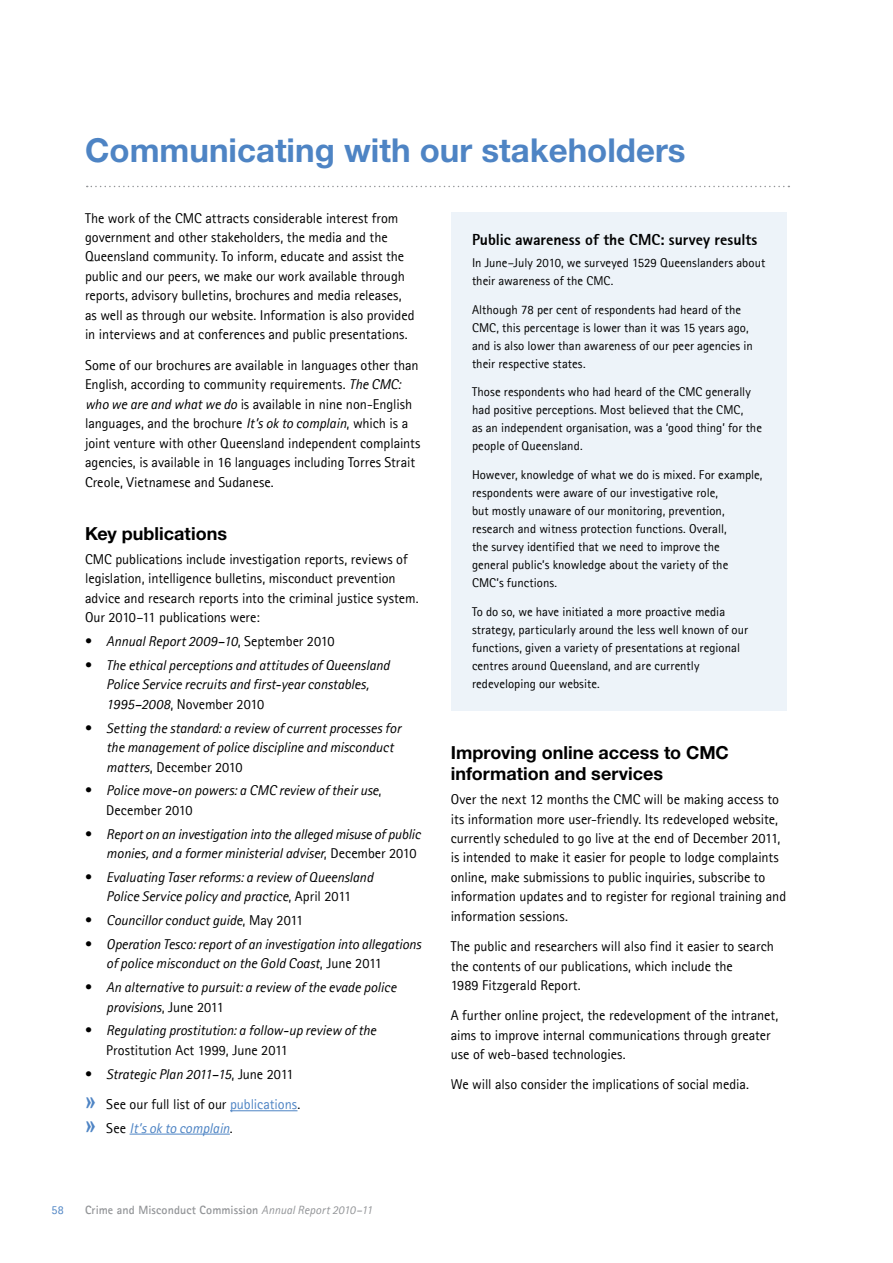
<style>
.page{position:relative;width:893px;height:1263px;background:#fff}
.page>*{position:absolute;margin:0;border:0;box-sizing:border-box;transform-origin:0 0}
.t1{font:700 33px "Helvetica Neue";color:#4e84c4}
.t2{font:700 18px/21.6px "Helvetica Neue";color:#000}
.t3{font:800 15.75px "Agfa Rotis Sans Serif";letter-spacing:-.005em;color:#000}
.t4{font:14.25px/19.5px "Agfa Rotis Sans Serif";letter-spacing:-.005em;color:#000}
.t5{font:italic 14.25px/19.5px "Agfa Rotis Sans Serif";letter-spacing:-.005em;color:#000}
.t6{font:italic 14.25px "Agfa Rotis Sans Serif";letter-spacing:-.005em;color:#4e84c4}
.t7{font:12.75px/18px "Agfa Rotis Sans Serif";color:#000}
.t8{font:700 12px "Agfa Rotis Sans Serif";letter-spacing:.01em;color:#939598}
.t9{font:12px "Agfa Rotis Sans Serif";color:#4e84c4}
.s1{font-style:italic}
.s2{font-style:normal}
.s3{font-family:"Agfa Rotis Semi Serif";font-size:30px;color:#4e84c4}
.s4{color:#4e84c4}
.s5{font-family:"Agfa Rotis Semi Serif";font-style:normal;font-size:30px}
.s6{font-style:normal;color:#000}
.s7{font-weight:400;font-style:italic}
</style>
<div class="page">
<svg style="left:87px;top:186px;width:702px;height:1px"></svg>
<hr style="left:230px;top:1110px;width:67px;height:1px;background:#4e84c4">
<hr style="left:130px;top:1134px;width:100px;height:1px;background:#4e84c4">
<div style="left:451px;top:213px;width:336px;height:498px;background:#edf3f9"></div>
<h1 class="t1" style="left:85px;top:130px;width:602px">Communicating with our stakeholders</h1>
<p class="t4" style="left:85px;top:208px;width:331px">The work of the CMC attracts considerable interest from government and other stakeholders, the media and the Queensland community. To inform, educate and assist the public and our peers, we make our work available through reports, advisory bulletins, brochures and media releases, as well as through our website. Information is also provided in interviews and at conferences and public presentations.</p>
<p class="t4" style="left:85px;top:355px;width:337px">Some of our brochures are available in languages other than English, according to community requirements. <span class="s1">The CMC: who we are and what we do</span> is available in nine non-English languages, and the brochure <span class="s1">It’s ok to complain</span>, which is a joint venture with other Queensland independent complaints agencies, is available in 16 languages including Torres Strait Creole, Vietnamese and Sudanese.</p>
<p class="t2" style="left:85px;top:522px;width:144px">Key publications</p>
<p class="t4" style="left:85px;top:549px;width:335px">CMC publications include investigation reports, reviews of legislation, intelligence bulletins, misconduct prevention advice and research reports into the criminal justice system.<br>Our 2010–11 publications were:</p>
<p class="t5" style="left:85px;top:632px;width:251px"><span class="s2">•</span> Annual Report 2009–10<span class="s2">, September 2010</span></p>
<p class="t5" style="left:106px;top:655px;width:285px;text-indent:-21px"><span class="s2">•</span> The ethical perceptions and attitudes of Queensland<br>Police Service recruits and first-year constables,<br>1995–2008<span class="s2">, November 2010</span></p>
<p class="t5" style="left:106px;top:718px;width:296px;text-indent:-21px"><span class="s2">•</span> Setting the standard: a review of current processes for the management of police discipline and misconduct matters<span class="s2">, December 2010</span></p>
<p class="t5" style="left:106px;top:781px;width:277px;text-indent:-21px"><span class="s2">•</span> Police move-on powers: a CMC review of their use<span class="s2">,<br>December 2010</span></p>
<p class="t5" style="left:85px;top:824px;width:337px;text-align:right"><span class="s2">•</span> Report on an investigation into the alleged misuse of public monies, and a former ministerial adviser<span class="s2">, December 2010</span></p>
<p class="t5" style="left:85px;top:867px;width:290px;text-align:center"><span class="s2">•</span> Evaluating Taser reforms: a review of Queensland<br>Police Service policy and practice<span class="s2">, April 2011</span></p>
<p class="t5" style="left:85px;top:911px;width:220px"><span class="s2">•</span> Councillor conduct guide<span class="s2">, May 2011</span></p>
<p class="t5" style="left:106px;top:934px;width:316px;text-indent:-21px"><span class="s2">•</span> Operation Tesco: report of an investigation into allegations of police misconduct on the Gold Coast<span class="s2">, June 2011</span></p>
<p class="t5" style="left:106px;top:978px;width:292px;text-indent:-21px"><span class="s2">•</span> An alternative to pursuit: a review of the evade police provisions<span class="s2">, June 2011</span></p>
<p class="t5" style="left:106px;top:1021px;width:271px;text-indent:-21px"><span class="s2">•</span> Regulating prostitution: a follow-up review of the<br><span class="s2">Prostitution Act 1999, June 2011</span></p>
<p class="t4" style="left:85px;top:1058px;width:217px;line-height:30.2px">• <span class="s1">Strategic Plan 2011–15</span>, June 2011 <span class="s3">»</span> See our full list of our <span class="s4">publications</span>.</p>
<p class="t6" style="left:85px;top:1119px;width:149px"><span class="s5">»</span> <span class="s6">See</span> It’s ok to complain<span class="s6">.</span></p>
<p class="t9" style="left:51px;top:1203px;width:14px">58</p>
<p class="t8" style="left:85px;top:1202px;width:289px">Crime and Misconduct Commission <span class="s7">Annual Report 2010–11</span></p>
<p class="t3" style="left:472px;top:230px;width:287px">Public awareness of the CMC: survey results</p>
<p class="t7" style="left:472px;top:254px;width:295px">In June–July 2010, we surveyed 1529 Queenslanders about their awareness of the CMC.</p>
<p class="t7" style="left:472px;top:300px;width:282px">Although 78 per cent of respondents had heard of the CMC, this percentage is lower than it was 15 years ago, and is also lower than awareness of our peer agencies in their respective states.</p>
<p class="t7" style="left:472px;top:383px;width:291px">Those respondents who had heard of the CMC generally had positive perceptions. Most believed that the CMC,<br>as an independent organisation, was a ‘good thing’ for the people of Queensland.</p>
<p class="t7" style="left:472px;top:466px;width:292px">However, knowledge of what we do is mixed. For example, respondents were aware of our investigative role,<br>but mostly unaware of our monitoring, prevention, research and witness protection functions. Overall,<br>the survey identified that we need to improve the<br>general public’s knowledge about the variety of the CMC’s functions.</p>
<p class="t7" style="left:472px;top:602px;width:277px">To do so, we have initiated a more proactive media strategy, particularly around the less well known of our functions, given a variety of presentations at regional centres around Queensland, and are currently redeveloping our website.</p>
<p class="t2" style="left:451px;top:741px;width:280px">Improving online access to CMC information and services</p>
<p class="t4" style="left:451px;top:789px;width:337px">Over the next 12 months the CMC will be making access to its information more user-friendly. Its redeveloped website, currently scheduled to go live at the end of December 2011, is intended to make it easier for people to lodge complaints online, make submissions to public inquiries, subscribe to information updates and to register for regional training and information sessions.</p>
<p class="t4" style="left:451px;top:936px;width:325px">The public and researchers will also find it easier to search the contents of our publications, which include the<br>1989 Fitzgerald Report.</p>
<p class="t4" style="left:451px;top:1005px;width:329px">A further online project, the redevelopment of the intranet, aims to improve internal communications through greater use of web-based technologies.</p>
<p class="t4" style="left:451px;top:1074px;width:300px">We will also consider the implications of social media.</p>
</div>
